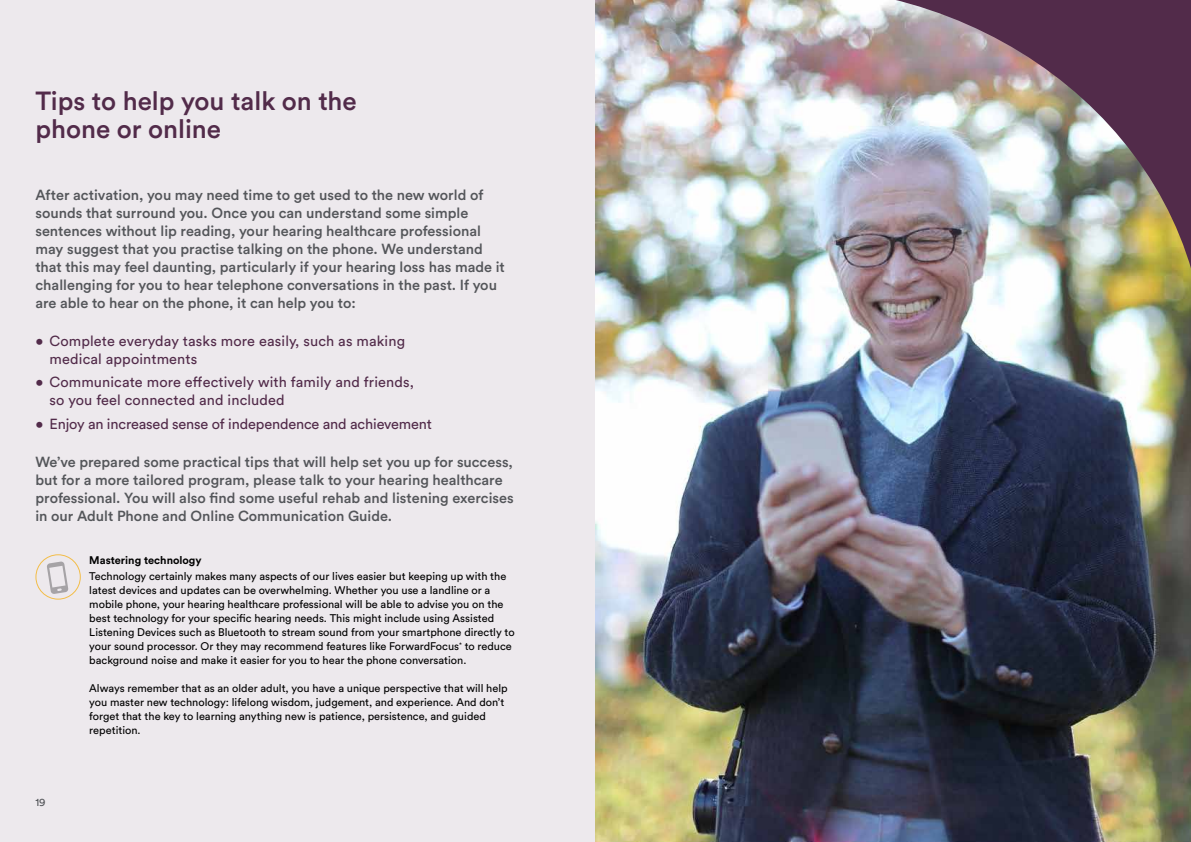
<style>
.page{position:relative;width:1191px;height:842px;background:#fff}
.page>*{position:absolute;margin:0;border:0;box-sizing:border-box;transform-origin:0 0}
.t1{font:500 26px/27.5px "Circular Std";color:#522b4a}
.t2{font:500 14.5px/18px "Circular Std";color:#54565a}
.t3{font:14.5px/18px "Circular Std";letter-spacing:.01em;color:#522b4a}
.t4{font:14.5px "Circular Std";letter-spacing:-.01em;color:#522b4a}
.t5{font:11px/14px "Circular Std";color:#000}
.t6{font:700 11px "Circular Std";color:#000}
.t7{font:11px "Circular Std";color:#54565a}
</style>
<div class="page">
<div style="left:0;top:0;width:609px;height:842px;background:#ede9ed"></div>
<img style="left:595px;top:0;width:596px;height:842px">
<img style="left:785px;top:0;width:406px;height:366px">
<div style="left:35px;top:554px;width:46px;height:46px;border:1px solid #f3bd48;border-radius:50%"></div>
<svg style="left:47px;top:561px;width:21px;height:33px"></svg>
<h1 class="t1" style="left:35px;top:87px;width:323px">Tips to help you talk on the phone or online</h1>
<p class="t2" style="left:35px;top:185px;width:471px">After activation, you may need time to get used to the new world of sounds that surround you. Once you can understand some simple sentences without lip reading, your hearing healthcare professional may suggest that you practise talking on the phone. We understand that this may feel daunting, particularly if your hearing loss has made it challenging for you to hear telephone conversations in the past. If you are able to hear on the phone, it can help you to:</p>
<h2 class="t3" style="left:50px;top:331px;width:357px;text-indent:-14px">• Complete everyday tasks more easily, such as making medical appointments</h2>
<h2 class="t3" style="left:50px;top:373px;width:366px;text-indent:-14px">• Communicate more effectively with family and friends, so you feel connected and included</h2>
<h2 class="t4" style="left:35px;top:415px;width:398px">• Enjoy an increased sense of independence and achievement</h2>
<p class="t2" style="left:35px;top:452px;width:480px">We’ve prepared some practical tips that will help set you up for success, but for a more tailored program, please talk to your hearing healthcare professional. You will also find some useful rehab and listening exercises in our Adult Phone and Online Communication Guide.</p>
<p class="t6" style="left:89px;top:553px;width:114px">Mastering technology</p>
<p class="t5" style="left:89px;top:569px;width:427px">Technology certainly makes many aspects of our lives easier but keeping up with the latest devices and updates can be overwhelming. Whether you use a landline or a mobile phone, your hearing healthcare professional will be able to advise you on the best technology for your specific hearing needs. This might include using Assisted Listening Devices such as Bluetooth to stream sound from your smartphone directly to your sound processor. Or they may recommend features like ForwardFocus<sup>*</sup> to reduce background noise and make it easier for you to hear the phone conversation.</p>
<p class="t5" style="left:89px;top:681px;width:420px">Always remember that as an older adult, you have a unique perspective that will help you master new technology: lifelong wisdom, judgement, and experience. And don’t forget that the key to learning anything new is patience, persistence, and guided repetition.</p>
<p class="t7" style="left:35px;top:796px;width:12px">19</p>
</div>
